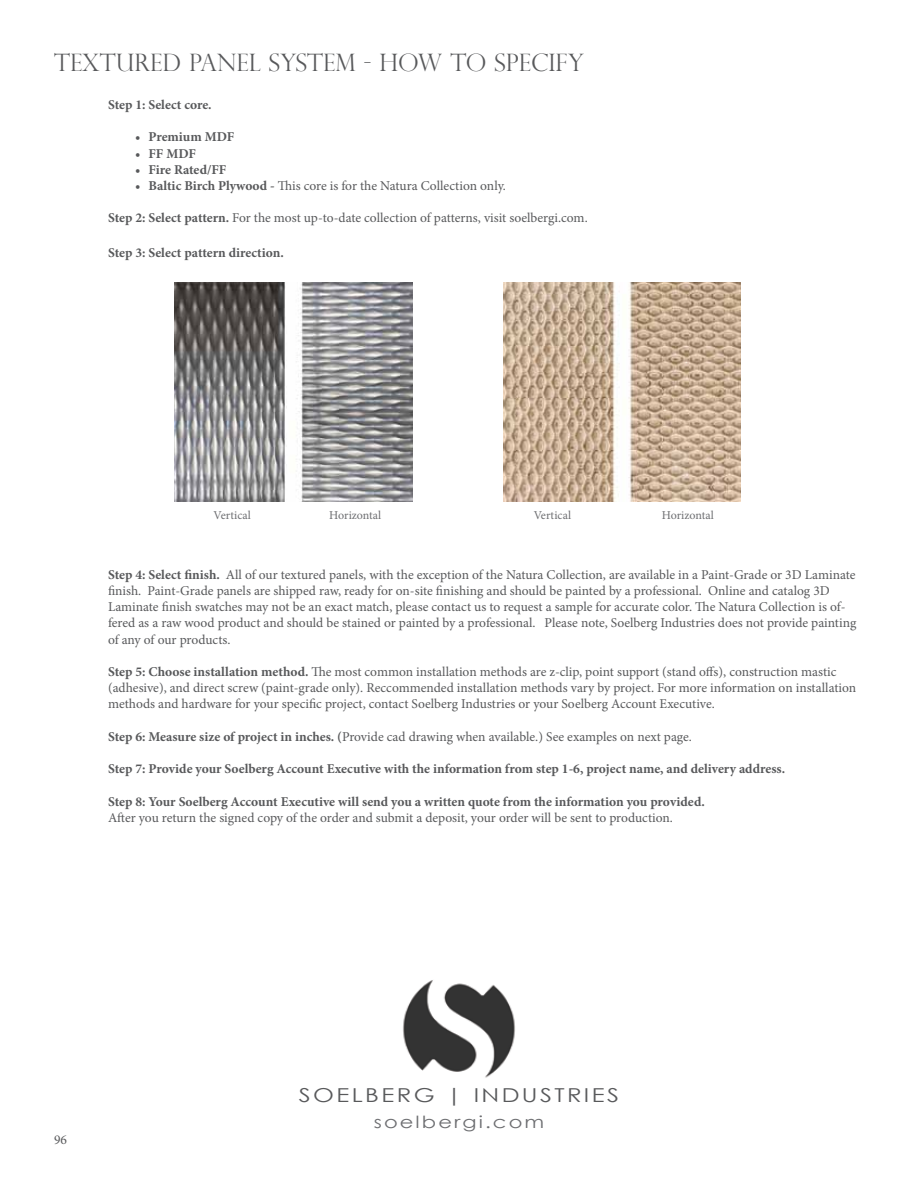
<style>
.page{position:relative;width:918px;height:1188px;background:#fff}
.page>*{position:absolute;margin:0;border:0;box-sizing:border-box;transform-origin:0 0}
.t1{font:300 24px "Perpetua Titling";color:#58595b}
.t2{font:19.2px "Century Gothic";letter-spacing:.1em;color:#58595b;scale:1.25 1}
.t3{font:16.8px "Century Gothic";letter-spacing:.1em;color:#6d6e71;scale:1.25 1}
.t4{font:13.5px/16.2px "Minion Pro";letter-spacing:-.005em;color:#58595b}
.t5{font:700 13.5px "Minion Pro";color:#58595b}
.t6{font:12px "Minion Pro";color:#6d6e71}
.s1{font-weight:700}
</style>
<div class="page">
<img style="left:175px;top:283px;width:238px;height:219px">
<img style="left:503px;top:283px;width:238px;height:219px">
<img style="left:403px;top:980px;width:112px;height:98px">
<h1 class="t1" style="left:54px;top:48px;width:532px">TEXTURED PANEL SYSTEM - HOW TO SPECIFY</h1>
<p class="t5" style="left:108px;top:95px;width:105px">Step 1: Select core.</p>
<p class="t5" style="left:135px;top:128px;width:101px">• Premium MDF</p>
<p class="t5" style="left:135px;top:144px;width:62px">• FF MDF</p>
<p class="t5" style="left:135px;top:160px;width:93px">• Fire Rated/FF</p>
<p class="t4" style="left:135px;top:178px;width:373px"><span class="s1">• Baltic Birch Plywood -</span> This core is for the Natura Collection only.</p>
<p class="t4" style="left:108px;top:210px;width:481px"><span class="s1">Step 2: Select pattern.</span> For the most up-to-date collection of patterns, visit soelbergi.com.</p>
<p class="t5" style="left:108px;top:243px;width:177px">Step 3: Select pattern direction.</p>
<p class="t6" style="left:214px;top:508px;width:39px">Vertical</p>
<p class="t6" style="left:329px;top:508px;width:54px">Horizontal</p>
<p class="t6" style="left:534px;top:508px;width:39px">Vertical</p>
<p class="t6" style="left:662px;top:508px;width:54px">Horizontal</p>
<p class="t4" style="left:108px;top:567px;width:750px"><span class="s1">Step 4: Select finish.</span> All of our textured panels, with the exception of the Natura Collection, are available in a Paint-Grade or 3D Laminate finish. Paint-Grade panels are shipped raw, ready for on-site finishing and should be painted by a professional. Online and catalog 3D Laminate finish swatches may not be an exact match, please contact us to request a sample for accurate color. The Natura Collection is of&shy;fered as a raw wood product and should be stained or painted by a professional. Please note, Soelberg Industries does not provide painting of any of our products.</p>
<p class="t4" style="left:108px;top:664px;width:750px"><span class="s1">Step 5: Choose installation method.</span> The most common installation methods are z-clip, point support (stand offs), construction mastic (adhesive), and direct screw (paint-grade only). Reccommended installation methods vary by project. For more information on installation methods and hardware for your specific project, contact Soelberg Industries or your Soelberg Account Executive.</p>
<p class="t4" style="left:108px;top:729px;width:585px"><span class="s1">Step 6: Measure size of project in inches. (</span>Provide cad drawing when available.) See examples on next page.</p>
<p class="t5" style="left:108px;top:759px;width:679px">Step 7: Provide your Soelberg Account Executive with the information from step 1-6, project name, and delivery address.</p>
<p class="t5" style="left:108px;top:792px;width:598px">Step 8: Your Soelberg Account Executive will send you a written quote from the information you provided.</p>
<p class="t4" style="left:108px;top:810px;width:567px">After you return the signed copy of the order and submit a deposit, your order will be sent to production.</p>
<p class="t4" style="left:54px;top:1131px;width:14px">96</p>
<h2 class="t2" style="left:299px;top:1084px;width:258px">SOELBERG | INDUSTRIES</h2>
<p class="t3" style="left:374px;top:1111px;width:138px">soelbergi.com</p>
</div>
